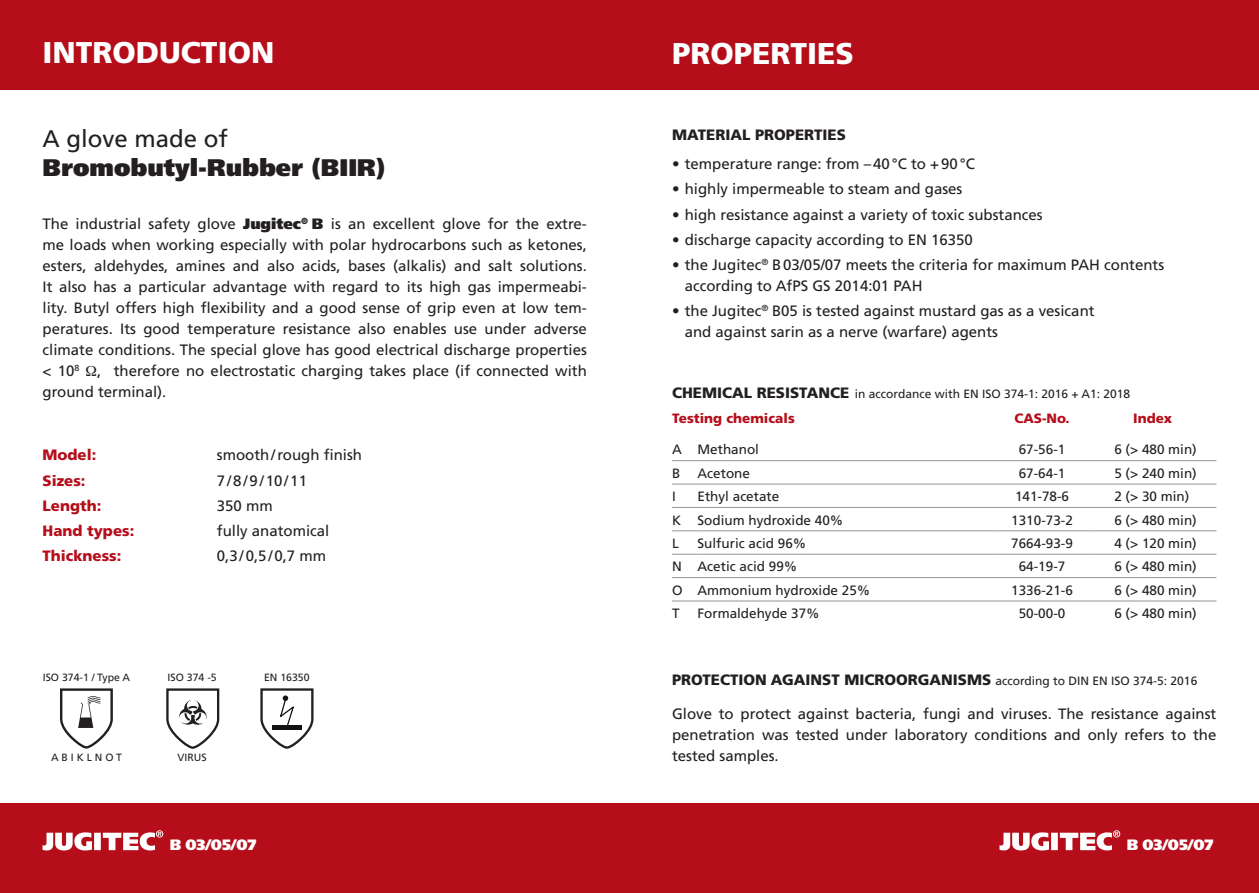
<style>
.page{position:relative;width:1259px;height:893px;background:#fff}
.page>*{position:absolute;margin:0;border:0;box-sizing:border-box;transform-origin:0 0}
.t1{font:900 30px "Frutiger";color:#fff}
.t2{font:900 24px/28.8px "Frutiger";color:#231f20}
.t3{font:15px/21px "Frutiger";color:#231f20}
.t4{font:900 15px "Frutiger";color:#231f20}
.t5{font:900 15px "Frutiger";color:#b50e1a}
.t6{font:900 15px "Frutiger";color:#fff}
.t7{font:13.5px "Frutiger";color:#231f20}
.t8{font:900 13.5px "Frutiger";color:#b50e1a}
.t9{font:700 12.15px "Arial";color:#231f20}
.t10{font:12px "Frutiger";color:#231f20}
.t11{font:10.5px "Frutiger";color:#231f20}
.t12{font:700 10.2px "Arial";color:#231f20}
.s1{font-weight:400}
.s2{font-weight:900}
.s3{font-weight:900;font-size:15px}
.s4{font-weight:400;font-size:12px}
</style>
<div class="page">
<div style="left:0;top:804px;width:1259px;height:89px;background:#b50e1a"></div>
<div style="left:0;top:0;width:1259px;height:89px;background:#b50e1a"></div>
<svg style="left:672px;top:460px;width:25px;height:1px"></svg>
<hr style="left:697px;top:460px;width:298px;height:1px;background:#939598">
<hr style="left:995px;top:460px;width:94px;height:1px;background:#939598">
<hr style="left:1089px;top:460px;width:127px;height:1px;background:#939598">
<svg style="left:672px;top:484px;width:25px;height:1px"></svg>
<hr style="left:697px;top:484px;width:298px;height:1px;background:#939598">
<hr style="left:995px;top:484px;width:94px;height:1px;background:#939598">
<hr style="left:1089px;top:484px;width:127px;height:1px;background:#939598">
<svg style="left:672px;top:507px;width:25px;height:1px"></svg>
<hr style="left:697px;top:507px;width:298px;height:1px;background:#939598">
<hr style="left:995px;top:507px;width:94px;height:1px;background:#939598">
<hr style="left:1089px;top:507px;width:127px;height:1px;background:#939598">
<svg style="left:672px;top:530px;width:25px;height:1px"></svg>
<hr style="left:697px;top:530px;width:298px;height:1px;background:#939598">
<hr style="left:995px;top:530px;width:94px;height:1px;background:#939598">
<hr style="left:1089px;top:530px;width:127px;height:1px;background:#939598">
<svg style="left:672px;top:554px;width:25px;height:1px"></svg>
<hr style="left:697px;top:554px;width:298px;height:1px;background:#939598">
<hr style="left:995px;top:554px;width:94px;height:1px;background:#939598">
<hr style="left:1089px;top:554px;width:127px;height:1px;background:#939598">
<svg style="left:672px;top:577px;width:25px;height:1px"></svg>
<hr style="left:697px;top:577px;width:298px;height:1px;background:#939598">
<hr style="left:995px;top:577px;width:94px;height:1px;background:#939598">
<hr style="left:1089px;top:577px;width:127px;height:1px;background:#939598">
<svg style="left:672px;top:601px;width:25px;height:1px"></svg>
<hr style="left:697px;top:601px;width:298px;height:1px;background:#939598">
<hr style="left:995px;top:601px;width:94px;height:1px;background:#939598">
<hr style="left:1089px;top:601px;width:127px;height:1px;background:#939598">
<svg style="left:43px;top:830px;width:120px;height:20px"></svg>
<svg style="left:999px;top:830px;width:121px;height:20px"></svg>
<svg style="left:60px;top:688px;width:53px;height:61px"></svg>
<svg style="left:166px;top:688px;width:53px;height:61px"></svg>
<svg style="left:260px;top:688px;width:53px;height:61px"></svg>
<p class="t1" style="left:43px;top:34px;width:233px">INTRODUCTION</p>
<p class="t1" style="left:672px;top:35px;width:183px">PROPERTIES</p>
<p class="t2" style="left:43px;top:124px;width:344px"><span class="s1">A glove made of<br></span>Bromobutyl-Rubber (BIIR)</p>
<p class="t4" style="left:672px;top:125px;width:175px">MATERIAL PROPERTIES</p>
<p class="t3" style="left:672px;top:153px;width:304px">• temperature range: from –40°C to +90°C</p>
<p class="t3" style="left:672px;top:178px;width:292px">• highly impermeable to steam and gases</p>
<p class="t3" style="left:672px;top:204px;width:372px">• high resistance against a variety of toxic substances</p>
<p class="t3" style="left:672px;top:229px;width:302px">• discharge capacity according to EN 16350</p>
<p class="t3" style="left:685px;top:254px;width:481px;text-indent:-13px">• the Jugitec<sup>®</sup> B03/05/07 meets the criteria for maximum PAH contents according to AfPS GS 2014:01 PAH</p>
<p class="t3" style="left:685px;top:300px;width:411px;text-indent:-13px">• the Jugitec<sup>®</sup> B05 is tested against mustard gas as a vesicant and against sarin as a nerve (warfare) agents</p>
<p class="t3" style="left:43px;top:213px;width:546px;text-align:justify">The industrial safety glove <span class="s2">Jugitec</span><sup>®</sup> <span class="s2">B</span> is an excellent glove for the extre&shy;me loads when working especially with polar hydrocarbons such as ketones, esters, aldehydes, amines and also acids, bases (alkalis) and salt solutions.<br>It also has a particular advantage with regard to its high gas impermeabi&shy;lity. Butyl offers high flexibility and a good sense of grip even at low tem&shy;peratures. Its good temperature resistance also enables use under adverse climate conditions. The special glove has good electrical discharge properties &lt; 10<sup>8</sup> , therefore no electrostatic charging takes place (if connected with ground terminal).</p>
<p class="t10" style="left:672px;top:387px;width:460px"><span class="s3">CHEMICAL RESISTANCE</span> in accordance with EN ISO 374-1: 2016 + A1: 2018</p>
<p class="t8" style="left:672px;top:410px;width:124px">Testing chemicals</p>
<p class="t8" style="left:1014px;top:410px;width:57px">CAS-No.</p>
<p class="t8" style="left:1133px;top:410px;width:40px">Index</p>
<p class="t7" style="left:672px;top:442px;width:11px">A</p>
<p class="t7" style="left:697px;top:442px;width:63px">Methanol</p>
<p class="t7" style="left:1018px;top:442px;width:48px">67-56-1</p>
<p class="t7" style="left:1114px;top:442px;width:84px">6 (&gt; 480 min)</p>
<p class="t7" style="left:672px;top:465px;width:10px">B</p>
<p class="t7" style="left:697px;top:465px;width:54px">Acetone</p>
<p class="t7" style="left:1018px;top:465px;width:48px">67-64-1</p>
<p class="t7" style="left:1114px;top:465px;width:84px">5 (&gt; 240 min)</p>
<p class="t7" style="left:672px;top:488px;width:5px">I</p>
<p class="t7" style="left:697px;top:488px;width:83px">Ethyl acetate</p>
<p class="t7" style="left:1015px;top:488px;width:56px">141-78-6</p>
<p class="t7" style="left:1114px;top:488px;width:76px">2 (&gt; 30 min)</p>
<p class="t7" style="left:672px;top:512px;width:11px">K</p>
<p class="t7" style="left:697px;top:512px;width:147px">Sodium hydroxide 40%</p>
<p class="t7" style="left:1011px;top:512px;width:63px">1310-73-2</p>
<p class="t7" style="left:1114px;top:512px;width:84px">6 (&gt; 480 min)</p>
<p class="t7" style="left:672px;top:535px;width:8px">L</p>
<p class="t7" style="left:697px;top:535px;width:110px">Sulfuric acid 96%</p>
<p class="t7" style="left:1011px;top:535px;width:63px">7664-93-9</p>
<p class="t7" style="left:1114px;top:535px;width:84px">4 (&gt; 120 min)</p>
<p class="t7" style="left:672px;top:559px;width:11px">N</p>
<p class="t7" style="left:697px;top:559px;width:101px">Acetic acid 99%</p>
<p class="t7" style="left:1018px;top:559px;width:48px">64-19-7</p>
<p class="t7" style="left:1114px;top:559px;width:84px">6 (&gt; 480 min)</p>
<p class="t7" style="left:672px;top:582px;width:12px">O</p>
<p class="t7" style="left:697px;top:582px;width:174px">Ammonium hydroxide 25%</p>
<p class="t7" style="left:1011px;top:582px;width:63px">1336-21-6</p>
<p class="t7" style="left:1114px;top:582px;width:84px">6 (&gt; 480 min)</p>
<p class="t7" style="left:672px;top:606px;width:9px">T</p>
<p class="t7" style="left:697px;top:606px;width:124px">Formaldehyde 37%</p>
<p class="t7" style="left:1018px;top:606px;width:48px">50-00-0</p>
<p class="t7" style="left:1114px;top:606px;width:84px">6 (&gt; 480 min)</p>
<p class="t5" style="left:43px;top:446px;width:55px">Model:</p>
<p class="t3" style="left:217px;top:445px;width:147px">smooth/rough finish</p>
<p class="t5" style="left:43px;top:471px;width:44px">Sizes:</p>
<p class="t3" style="left:217px;top:470px;width:92px">7/8/9/10/11</p>
<p class="t5" style="left:43px;top:497px;width:60px">Length:</p>
<p class="t3" style="left:217px;top:495px;width:57px">350 mm</p>
<p class="t5" style="left:43px;top:522px;width:93px">Hand types:</p>
<p class="t3" style="left:217px;top:520px;width:114px">fully anatomical</p>
<p class="t5" style="left:43px;top:547px;width:80px">Thickness:</p>
<p class="t3" style="left:217px;top:546px;width:111px">0,3/0,5/0,7 mm</p>
<p class="t11" style="left:43px;top:671px;width:89px">ISO 374-1 / Type A</p>
<p class="t11" style="left:168px;top:671px;width:51px">ISO 374 -5</p>
<p class="t11" style="left:264px;top:671px;width:47px">EN 16350</p>
<p class="t11" style="left:51px;top:752px;width:72px">A B I K L N O T</p>
<p class="t12" style="left:168px;top:749px;width:49px">AQL &lt; 1,5</p>
<p class="t9" style="left:73px;top:749px;width:27px">AKL</p>
<p class="t11" style="left:178px;top:752px;width:31px">VIRUS</p>
<p class="t4" style="left:672px;top:671px;width:527px">PROTECTION AGAINST MICROORGANISMS <span class="s4">according to DIN EN ISO 374-5: 2016</span></p>
<p class="t3" style="left:672px;top:703px;width:546px;text-align:justify">Glove to protect against bacteria, fungi and viruses. The resistance against penetration was tested under laboratory conditions and only refers to the tested samples.</p>
<p class="t6" style="left:170px;top:836px;width:88px">B 03/05/07</p>
<p class="t6" style="left:1127px;top:836px;width:88px">B 03/05/07</p>
</div>
